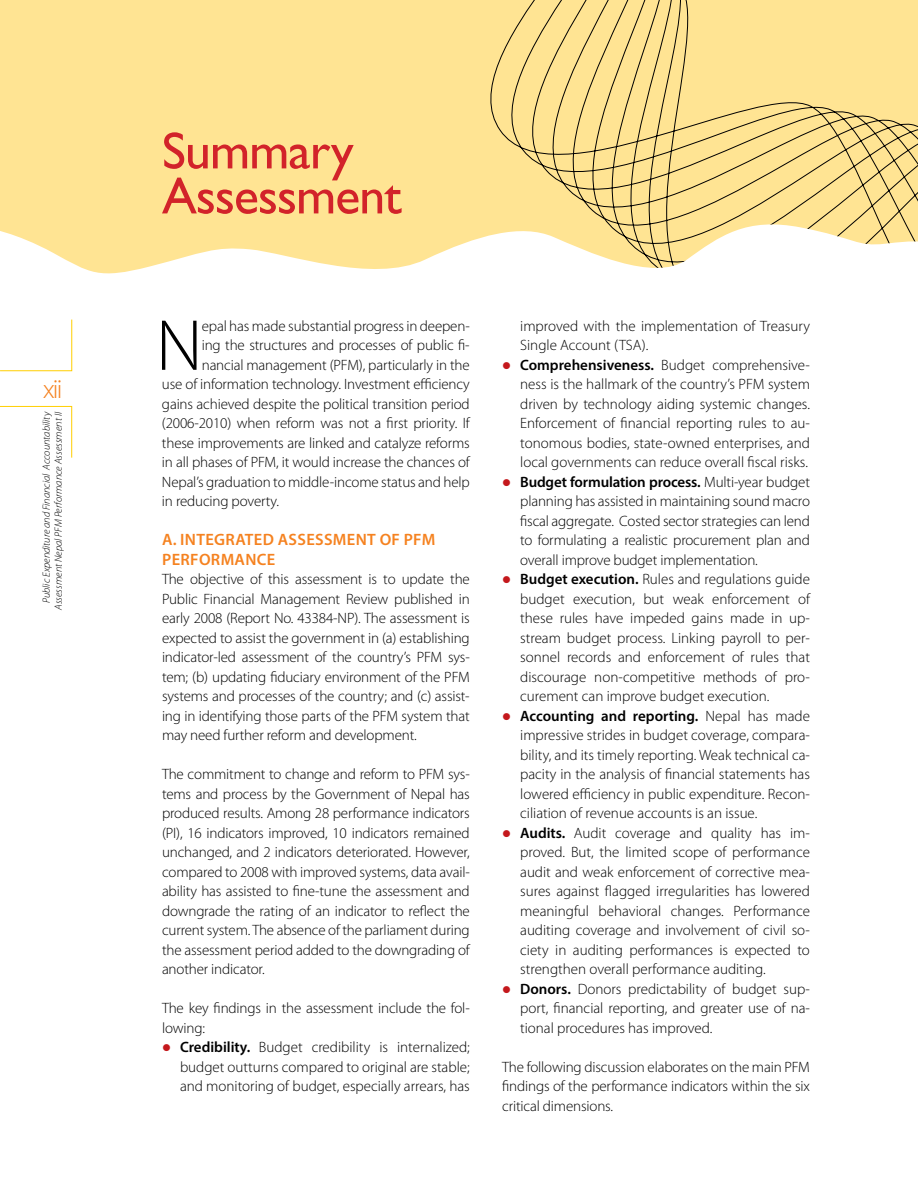
<style>
.page{position:relative;width:918px;height:1188px;background:#fff}
.page>*{position:absolute;margin:0;border:0;box-sizing:border-box;transform-origin:0 0}
.t1{font:300 72.9px "Myriad Pro";color:#000}
.t2{font:52.2px/45px "Gill Sans";letter-spacing:-.02em;color:#d2232a}
.t3{font:300 27px "Myriad Pro";color:#f58220}
.t4{font:600 16.5px/19.5px "Myriad Pro";letter-spacing:.02em;color:#f58220}
.t5{font:300 15px/19.5px "Myriad Pro";letter-spacing:-.01em;color:#000;text-align:justify}
.t6{font:italic 300 10.5px/12px "Myriad Pro";color:#000;text-align:right}
.s1{color:#c4181c}
.s2{font-weight:600}
</style>
<div class="page">
<div style="left:0;top:0;width:393px;height:274px;background:#ffe493"></div>
<svg style="left:393px;top:0;width:525px;height:268px"></svg>
<svg style="left:0;top:319px;width:73px;height:53px"></svg>
<svg style="left:0;top:406px;width:72px;height:52px"></svg>
<h3 class="t3" style="left:43px;top:374px;width:21px">xii</h3>
<p class="t6" style="left:41px;top:610px;width:200px;rotate:-90deg">Public Expenditure and Financial Accountability<br>Assessment Nepal PFM Performance Assessment II</p>
<h2 class="t2" style="left:162px;top:129px;width:241px">Summary<br>Assessment</h2>
<h1 class="t1" style="left:156px;top:305px;width:48px">N</h1>
<p class="t5" style="left:202px;top:316px;width:270px">epal has made substantial progress in deepen-</p>
<p class="t5" style="left:202px;top:336px;width:270px">ing the structures and processes of public fi-</p>
<p class="t5" style="left:202px;top:355px;width:270px">nancial management (PFM), particularly in the</p>
<p class="t5" style="left:162px;top:375px;width:309px">use of information technology. I nvestment efficiency</p>
<p class="t5" style="left:162px;top:394px;width:309px">gains achieved despite the political transition period</p>
<p class="t5" style="left:162px;top:414px;width:309px">(2006-2010) when reform was not a first priority. If</p>
<p class="t5" style="left:162px;top:433px;width:309px">these improvements are linked and catalyze reforms</p>
<p class="t5" style="left:162px;top:453px;width:309px">in all phases of PFM, it would increase the chances of</p>
<p class="t5" style="left:162px;top:472px;width:309px">Nepal’s graduation to middle-income status and help</p>
<p class="t5" style="left:162px;top:492px;width:119px">in reducing poverty.</p>
<p class="t4" style="left:162px;top:530px;width:263px">A. Integrated assessment of PFM performance</p>
<p class="t5" style="left:162px;top:570px;width:309px">The objective of this assessment is to update the Public Financial Management Review published in early 2008 (Report No. 43384-NP). The assessment is expected to assist the government in (a) establishing indicator-led assessment of the country’s PFM sys&shy;tem; (b) updating fiduciary environment of the PFM systems and processes of the country; and (c) assist&shy;ing in identifying those parts of the PFM system that may need further reform and development.</p>
<p class="t5" style="left:162px;top:765px;width:309px">The commitment to change and reform to PFM sys&shy;tems and process by the Government of Nepal has produced results. Among 28 performance indicators (PI), 16 indicators improved, 10 indicators remained unchanged, and 2 indicators deteriorated. However, compared to 2008 with improved systems, data avail&shy;ability has assisted to fine-tune the assessment and downgrade the rating of an indicator to reflect the current system. The absence of the parliament during the assessment period added to the downgrading of another indicator.</p>
<p class="t5" style="left:162px;top:999px;width:309px">The key findings in the assessment include the fol&shy;lowing:</p>
<p class="t5" style="left:180px;top:1038px;width:291px;text-indent:-18px"><span class="s1">●</span> <span class="s2">Credibility.</span> Budget credibility is internalized; budget outturns compared to original are stable; and monitoring of budget, especially arrears, has</p>
<p class="t5" style="left:520px;top:316px;width:291px">improved with the implementation of Treasury<br>Single Account (TSA).</p>
<p class="t5" style="left:520px;top:355px;width:291px;text-indent:-18px"><span class="s1">●</span> <span class="s2">Comprehensiveness.</span> Budget comprehensive&shy;ness is the hallmark of the country’s PFM system driven by technology aiding systemic changes.<br>Enforcement of financial reporting rules to au&shy;tonomous bodies, state-owned enterprises, and local governments can reduce overall fiscal risks.</p>
<p class="t5" style="left:520px;top:472px;width:291px;text-indent:-18px"><span class="s1">●</span> <span class="s2">Budget formulation process.</span> Multi-year budget planning has assisted in maintaining sound macro fiscal aggregate. Costed sector strategies can lend to formulating a realistic procurement plan and overall improve budget implementation.</p>
<p class="t5" style="left:520px;top:570px;width:291px;text-indent:-18px"><span class="s1">●</span> <span class="s2">Budget execution.</span> Rules and regulations guide budget execution, but weak enforcement of these rules have impeded gains made in up&shy;stream budget process. Linking payroll to per&shy;sonnel records and enforcement of rules that discourage non-competitive methods of pro&shy;curement can improve budget execution.</p>
<p class="t5" style="left:520px;top:706px;width:291px;text-indent:-18px"><span class="s1">●</span> <span class="s2">Accounting and reporting.</span> Nepal has made impressive strides in budget coverage, compara&shy;bility, and its timely reporting. Weak technical ca&shy;pacity in the analysis of financial statements has lowered efficiency in public expenditure. Recon&shy;ciliation of revenue accounts is an issue.</p>
<p class="t5" style="left:520px;top:823px;width:291px;text-indent:-18px"><span class="s1">●</span> <span class="s2">Audits.</span> Audit coverage and quality has im&shy;proved. But, the limited scope of performance audit and weak enforcement of corrective mea&shy;sures against flagged irregularities has lowered meaningful behavioral changes. Performance auditing coverage and involvement of civil so&shy;ciety in auditing performances is expected to strengthen overall performance auditing.</p>
<p class="t5" style="left:520px;top:979px;width:291px;text-indent:-18px"><span class="s1">●</span> <span class="s2">Donors.</span> Donors predictability of budget sup&shy;port, financial reporting, and greater use of na&shy;tional procedures has improved.</p>
<p class="t5" style="left:502px;top:1057px;width:309px">The following discussion elaborates on the main PFM findings of the performance indicators within the six critical dimensions.</p>
</div>
